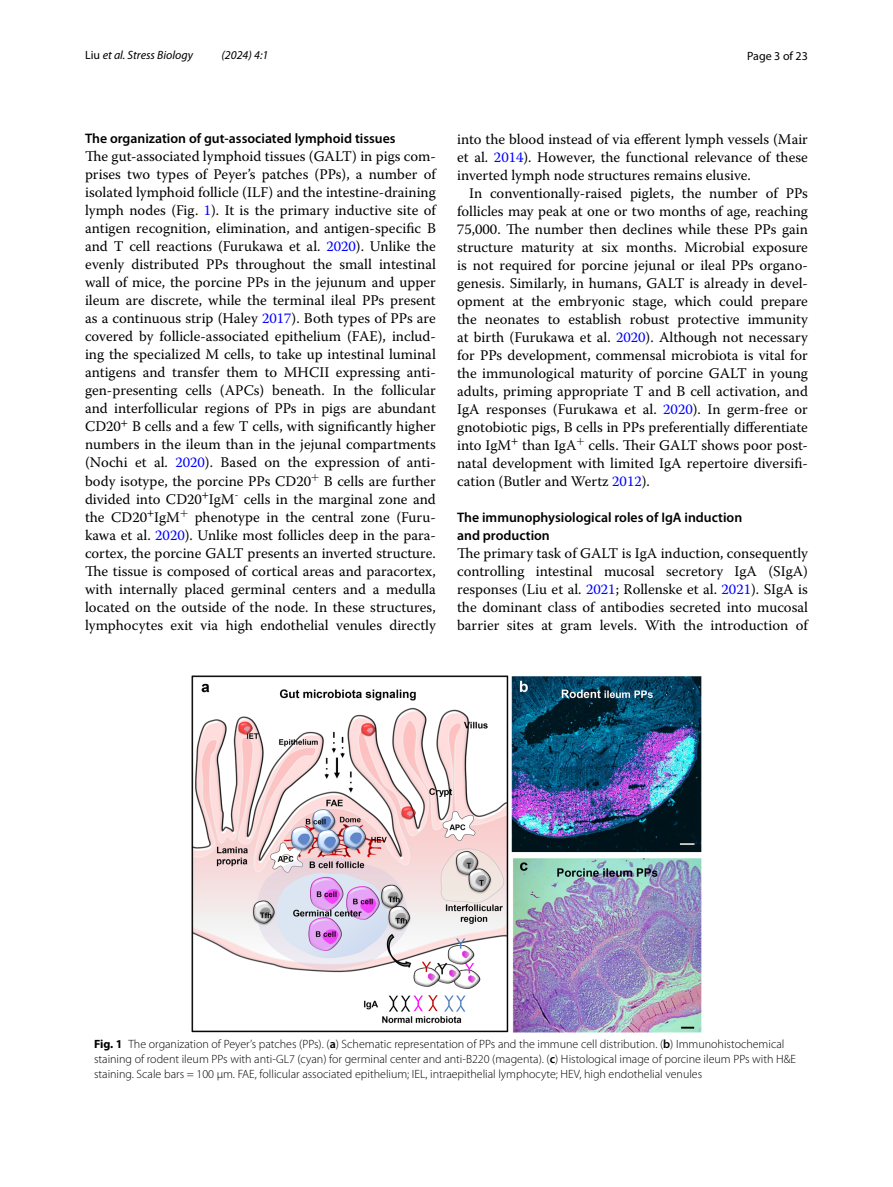
<style>
.page{position:relative;width:893px;height:1187px;background:#fff}
.page>*{position:absolute;margin:0;border:0;box-sizing:border-box;transform-origin:0 0}
.t1{font:14.7px/18px "Warnock Pro";color:#000;text-align:justify}
.t2{font:600 13.8px/18px "Myriad Pro";color:#000}
.t3{font:300 12px/15px "Myriad Pro";color:#000}
.t4{font:italic 12px "Myriad Pro";color:#000}
.t5{font:12px "Myriad Pro";color:#000}
.s1{font-style:normal}
.s2{color:#00f}
.s3{font-weight:700}
.s4{font-weight:600}
</style>
<div class="page">
<img style="left:191px;top:675px;width:511px;height:357px">
<p class="t4" style="left:85px;top:48px;width:110px"><span class="s1">Liu</span> et al. Stress Biology</p>
<p class="t4" style="left:222px;top:48px;width:48px">(2024) 4:1</p>
<p class="t5" style="left:747px;top:48px;width:62px">Page 3 of 23</p>
<p class="t2" style="left:85px;top:129px;width:312px">The organization of gut‑associated lymphoid tissues</p>
<p class="t1" style="left:85px;top:147px;width:352px">The gut-associated lymphoid tissues (GALT) in pigs com&shy;prises two types of Peyer’s patches (PPs), a number of isolated lymphoid follicle (ILF) and the intestine-draining lymph nodes (Fig. <span class="s2">1</span>). It is the primary inductive site of antigen recognition, elimination, and antigen-specific B and T cell reactions (Furukawa et al. <span class="s2">2020</span>). Unlike the evenly distributed PPs throughout the small intestinal wall of mice, the porcine PPs in the jejunum and upper ileum are discrete, while the terminal ileal PPs present as a continuous strip (Haley <span class="s2">2017</span>). Both types of PPs are covered by follicle-associated epithelium (FAE), includ&shy;ing the specialized M cells, to take up intestinal luminal antigens and transfer them to MHCII expressing anti&shy;gen-presenting cells (APCs) beneath. In the follicular and interfollicular regions of PPs in pigs are abundant CD20<sup>+</sup> B cells and a few T cells, with significantly higher numbers in the ileum than in the jejunal compartments (Nochi et al. <span class="s2">2020</span>). Based on the expression of anti&shy;body isotype, the porcine PPs CD20<sup>+</sup> B cells are further divided into CD20<sup>+</sup>IgM<sup>-</sup> cells in the marginal zone and the CD20<sup>+</sup>IgM<sup>+</sup> phenotype in the central zone (Furu&shy;kawa et al. <span class="s2">2020</span>). Unlike most follicles deep in the para&shy;cortex, the porcine GALT presents an inverted structure.<br>The tissue is composed of cortical areas and paracortex, with internally placed germinal centers and a medulla located on the outside of the node. In these structures, lymphocytes exit via high endothelial venules directly</p>
<p class="t1" style="left:457px;top:130px;width:352px">into the blood instead of via efferent lymph vessels (Mair et al. <span class="s2">2014</span>). However, the functional relevance of these inverted lymph node structures remains elusive.</p>
<p class="t1" style="left:457px;top:184px;width:352px;text-indent:12px">In conventionally-raised piglets, the number of PPs follicles may peak at one or two months of age, reaching 75,000. The number then declines while these PPs gain structure maturity at six months. Microbial exposure is not required for porcine jejunal or ileal PPs organo&shy;genesis. Similarly, in humans, GALT is already in devel&shy;opment at the embryonic stage, which could prepare the neonates to establish robust protective immunity at birth (Furukawa et al. <span class="s2">2020</span>). Although not necessary for PPs development, commensal microbiota is vital for the immunological maturity of porcine GALT in young adults, priming appropriate T and B cell activation, and IgA responses (Furukawa et al. <span class="s2">2020</span>). In germ-free or gnotobiotic pigs, B cells in PPs preferentially differentiate into IgM<sup>+</sup> than IgA<sup>+</sup> cells. Their GALT shows poor post&shy;natal development with limited IgA repertoire diversifi&shy;cation (Butler and Wertz <span class="s2">2012</span>).</p>
<p class="t2" style="left:457px;top:508px;width:287px">The immunophysiological roles of IgA induction and production</p>
<p class="t1" style="left:457px;top:544px;width:352px">The primary task of GALT is IgA induction, consequently controlling intestinal mucosal secretory IgA (SIgA) responses (Liu et al. <span class="s2">2021</span>; Rollenske et al. <span class="s2">2021</span>). SIgA is the dominant class of antibodies secreted into mucosal barrier sites at gram levels. With the introduction of</p>
<p class="t3" style="left:94px;top:1036px;width:703px"><span class="s3">Fig. 1</span> The organization of Peyer’s patches (PPs). (<span class="s4">a</span>) Schematic representation of PPs and the immune cell distribution. (<span class="s4">b</span>) Immunohistochemical staining of rodent ileum PPs with anti-GL7 (cyan) for germinal center and anti-B220 (magenta). (<span class="s4">c</span>) Histological image of porcine ileum PPs with H&amp;E staining. Scale bars = 100 μm. FAE, follicular associated epithelium; IEL, intraepithelial lymphocyte; HEV, high endothelial venules</p>
</div>
